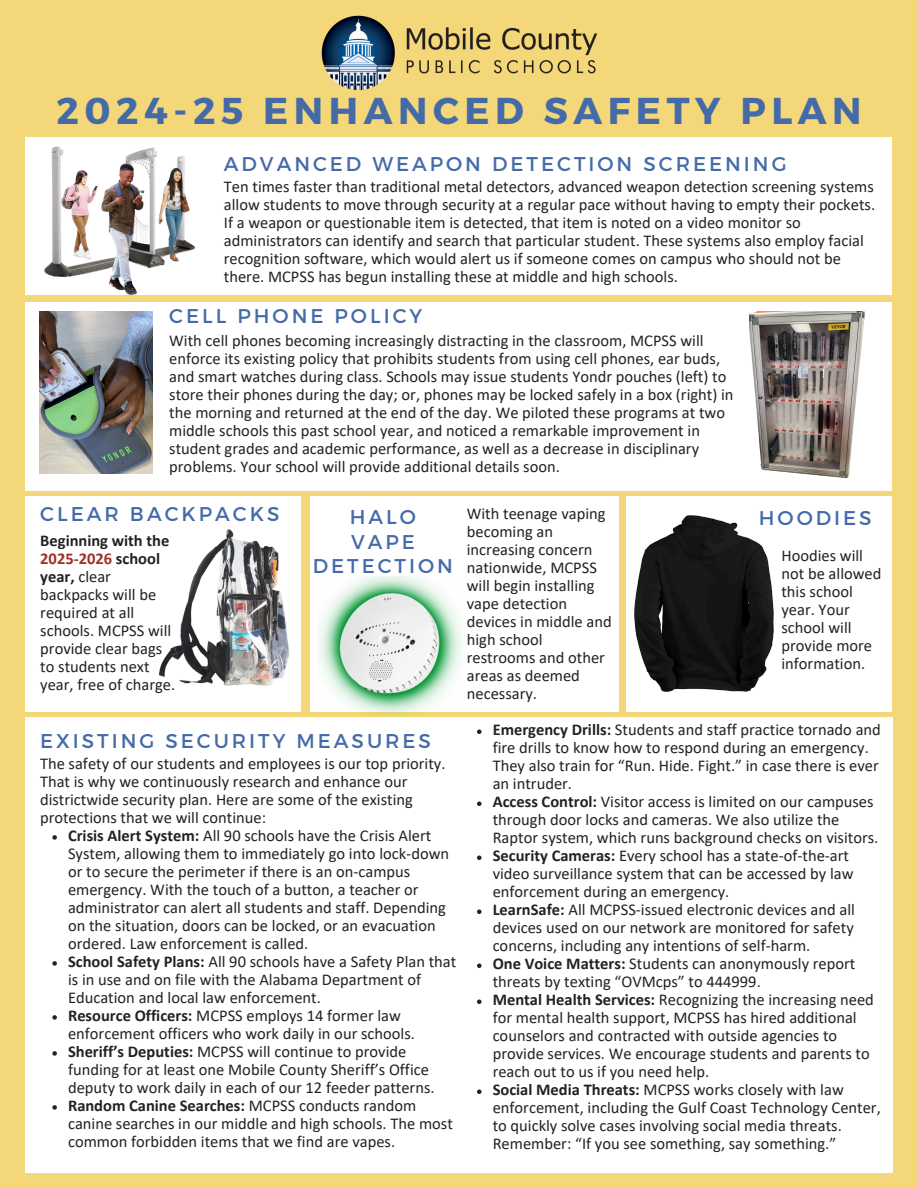
<style>
.page{position:relative;width:918px;height:1188px;background:#f4d778}
.page>*{position:absolute;margin:0;border:0;box-sizing:border-box;transform-origin:0 0}
.t1{font:700 37.35px "Montserrat";letter-spacing:.15em;color:#446ba8}
.t2{font:19.95px/24.8px "Montserrat";letter-spacing:.15em;color:#446ba8;text-align:center}
.t3{font:16.5px/18px "Calibri";color:#222}
.s1{font-weight:700}
.s2{font-weight:700;color:#9f3122}
</style>
<div class="page">
<div style="left:26px;top:717px;width:866px;height:455px;background:#fff"></div>
<div style="left:26px;top:137px;width:866px;height:158px;background:#fff"></div>
<img style="left:44px;top:146px;width:151px;height:149px">
<div style="left:26px;top:302px;width:866px;height:188px;background:#fff"></div>
<img style="left:750px;top:312px;width:115px;height:166px">
<img style="left:40px;top:311px;width:112px;height:162px">
<img style="left:321px;top:15px;width:277px;height:76px">
<div style="left:26px;top:496px;width:275px;height:215px;background:#fff"></div>
<div style="left:310px;top:496px;width:309px;height:215px;background:#fff"></div>
<img style="left:318px;top:577px;width:149px;height:139px">
<div style="left:627px;top:496px;width:265px;height:215px;background:#fff"></div>
<img style="left:634px;top:516px;width:140px;height:175px">
<img style="left:158px;top:529px;width:132px;height:157px">
<svg style="left:52px;top:835px;width:5px;height:5px"></svg>
<svg style="left:52px;top:961px;width:5px;height:5px"></svg>
<svg style="left:52px;top:1015px;width:5px;height:5px"></svg>
<svg style="left:52px;top:1051px;width:5px;height:5px"></svg>
<svg style="left:52px;top:1105px;width:5px;height:5px"></svg>
<svg style="left:477px;top:730px;width:5px;height:4px"></svg>
<svg style="left:477px;top:802px;width:5px;height:4px"></svg>
<svg style="left:477px;top:856px;width:5px;height:4px"></svg>
<svg style="left:477px;top:910px;width:5px;height:4px"></svg>
<svg style="left:477px;top:964px;width:5px;height:4px"></svg>
<svg style="left:477px;top:1000px;width:5px;height:4px"></svg>
<svg style="left:477px;top:1090px;width:5px;height:4px"></svg>
<p class="t1" style="left:56px;top:86px;width:807px">2024-25 ENHANCED SAFETY PLAN</p>
<p class="t2" style="left:224px;top:150px;width:564px">ADVANCED WEAPON DETECTION SCREENING</p>
<p class="t3" style="left:224px;top:179px;width:653px">Ten times faster than traditional metal detectors, advanced weapon detection screening systems allow students to move through security at a regular pace without having to empty their pockets.<br>If a weapon or questionable item is detected, that item is noted on a video monitor so administrators can identify and search that particular student. These systems also employ facial recognition software, which would alert us if someone comes on campus who should not be there. MCPSS has begun installing these at middle and high schools.</p>
<p class="t2" style="left:169px;top:303px;width:255px">CELL PHONE POLICY</p>
<h2 class="t3" style="left:169px;top:332px;width:566px">With cell phones becoming increasingly distracting in the classroom, MCPSS will enforce its existing policy that prohibits students from using cell phones, ear buds, and smart watches during class. Schools may issue students Yondr pouches (left) to store their phones during the day; or, phones may be locked safely in a box (right) in the morning and returned at the end of the day. We piloted these programs at two middle schools this past school year, and noticed a remarkable improvement in student grades and academic performance, as well as a decrease in disciplinary problems. Your school will provide additional details soon.</h2>
<p class="t2" style="left:40px;top:501px;width:241px">CLEAR BACKPACKS</p>
<h2 class="t3" style="left:40px;top:533px;width:136px"><span class="s1">Beginning with the<br></span><span class="s2">2025-2026</span> <span class="s1">school year,</span> clear backpacks will be required at all schools. MCPSS will provide clear bags to students next year, free of charge.</h2>
<p class="t2" style="left:313px;top:503px;width:142px">HALO<br>VAPE<br>DETECTION</p>
<p class="t3" style="left:467px;top:506px;width:146px">With teenage vaping becoming an increasing concern nationwide, MCPSS will begin installing vape detection devices in middle and high school restrooms and other areas as deemed necessary.</p>
<p class="t2" style="left:759px;top:505px;width:114px">HOODIES</p>
<p class="t3" style="left:781px;top:548px;width:102px">Hoodies will not be allowed this school year. Your school will provide more information.</p>
<p class="t2" style="left:40px;top:728px;width:393px">EXISTING SECURITY MEASURES</p>
<p class="t3" style="left:40px;top:756px;width:407px">The safety of our students and employees is our top priority.<br>That is why we continuously research and enhance our districtwide security plan. Here are some of the existing protections that we will continue:</p>
<p class="t3" style="left:68px;top:828px;width:383px"><span class="s1">Crisis Alert System:</span> All 90 schools have the Crisis Alert System, allowing them to immediately go into lock-down or to secure the perimeter if there is an on-campus emergency. With the touch of a button, a teacher or administrator can alert all students and staff. Depending on the situation, doors can be locked, or an evacuation ordered. Law enforcement is called.</p>
<p class="t3" style="left:68px;top:954px;width:390px"><span class="s1">School Safety Plans:</span> All 90 schools have a Safety Plan that is in use and on file with the Alabama Department of<br>Education and local law enforcement.</p>
<p class="t3" style="left:68px;top:1008px;width:348px"><span class="s1">Resource Officers:</span> MCPSS employs 14 former law enforcement officers who work daily in our schools.</p>
<p class="t3" style="left:68px;top:1044px;width:368px"><span class="s1">Sheriff’s Deputies:</span> MCPSS will continue to provide funding for at least one Mobile County Sheriff’s Office deputy to work daily in each of our 12 feeder patterns.</p>
<p class="t3" style="left:68px;top:1098px;width:386px"><span class="s1">Random Canine Searches:</span> MCPSS conducts random canine searches in our middle and high schools. The most common forbidden items that we find are vapes.</p>
<p class="t3" style="left:493px;top:722px;width:390px"><span class="s1">Emergency Drills:</span> Students and staff practice tornado and fire drills to know how to respond during an emergency.<br>They also train for “Run. Hide. Fight.” in case there is ever an intruder.</p>
<h2 class="t3" style="left:493px;top:794px;width:387px"><span class="s1">Access Control:</span> Visitor access is limited on our campuses through door locks and cameras. We also utilize the<br>Raptor system, which runs background checks on visitors.</h2>
<p class="t3" style="left:493px;top:848px;width:362px"><span class="s1">Security Cameras:</span> Every school has a state-of-the-art video surveillance system that can be accessed by law enforcement during an emergency.</p>
<p class="t3" style="left:493px;top:902px;width:364px;text-align:justify"><span class="s1">LearnSafe:</span> All MCPSS-issued electronic devices and all devices used on our network are monitored for safety concerns, including any intentions of self-harm.</p>
<p class="t3" style="left:493px;top:956px;width:364px"><span class="s1">One Voice Matters:</span> Students can anonymously report threats by texting “OVMcps” to 444999.</p>
<p class="t3" style="left:493px;top:992px;width:383px"><span class="s1">Mental Health Services:</span> Recognizing the increasing need for mental health support, MCPSS has hired additional counselors and contracted with outside agencies to provide services. We encourage students and parents to reach out to us if you need help.</p>
<p class="t3" style="left:493px;top:1082px;width:390px"><span class="s1">Social Media Threats:</span> MCPSS works closely with law enforcement, including the Gulf Coast Technology Center, to quickly solve cases involving social media threats.<br>Remember: “If you see something, say something.”</p>
</div>
